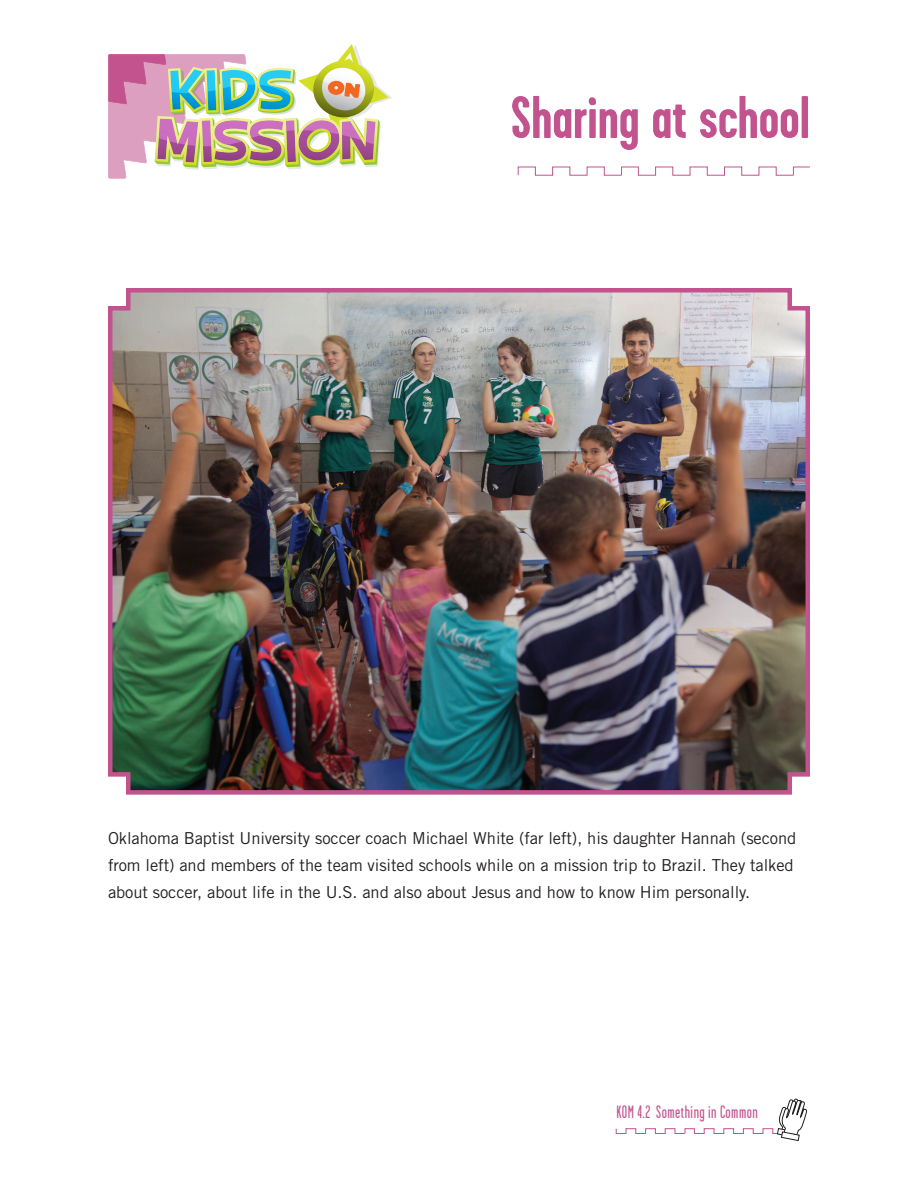
<style>
.page{position:relative;width:918px;height:1188px;background:#fff}
.page>*{position:absolute;margin:0;border:0;box-sizing:border-box;transform-origin:0 0}
.t1{font:700 60px "Garage Gothic";color:#c2538f}
.t2{font:18px "Garage Gothic";letter-spacing:.03em;color:#c2538f}
.t3{font:16.5px/27px "Trade Gothic LT Std";letter-spacing:-.005em;color:#231f20}
</style>
<div class="page">
<img style="left:108px;top:288px;width:702px;height:507px">
<svg style="left:108px;top:44px;width:284px;height:135px"></svg>
<svg style="left:517px;top:166px;width:293px;height:10px"></svg>
<svg style="left:615px;top:1099px;width:193px;height:43px"></svg>
<h1 class="t1" style="left:511px;top:85px;width:301px">Sharing at school</h1>
<p class="t3" style="left:108px;top:824px;width:690px">Oklahoma Baptist University soccer coach Michael White (far left), his daughter Hannah (second from left) and members of the team visited schools while on a mission trip to Brazil. They talked about soccer, about life in the U.S. and also about Jesus and how to know Him personally.</p>
<p class="t2" style="left:616px;top:1103px;width:143px">KOM 4.2 Something in Common</p>
</div>
